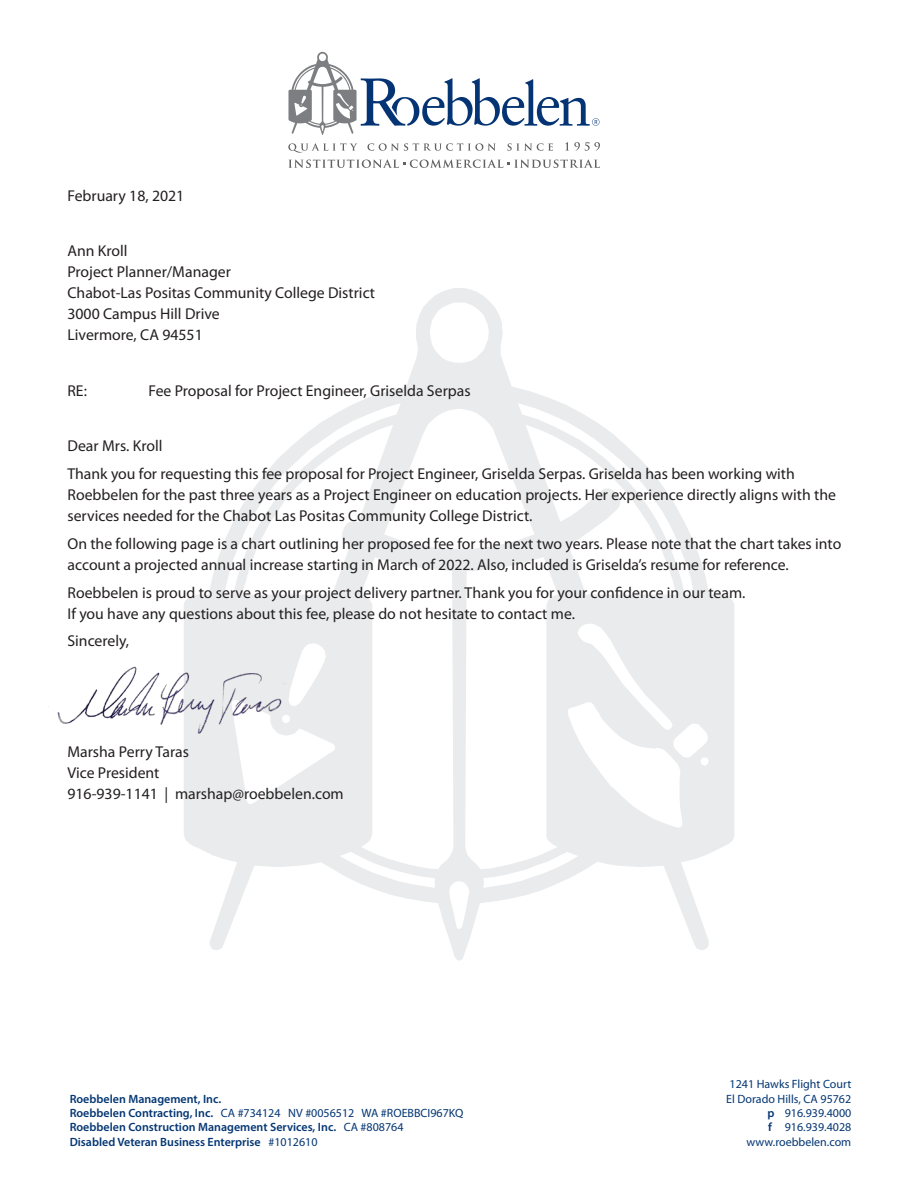
<style>
.page{position:relative;width:918px;height:1188px;background:#fff}
.page>*{position:absolute;margin:0;border:0;box-sizing:border-box;transform-origin:0 0}
.Body_Text{font:15.75px/21px "Myriad Pro";color:#231f20}
.t1{font:600 12px/14.4px "Myriad Pro";color:#043673}
.t2{font:12px/14.4px "Myriad Pro";color:#043673;text-align:right}
.s1{font-weight:400}
.s2{font-weight:600}
</style>
<div class="page">
<svg style="left:288px;top:143px;width:69px;height:10px"></svg>
<svg style="left:367px;top:143px;width:129px;height:8px"></svg>
<svg style="left:507px;top:143px;width:46px;height:8px"></svg>
<svg style="left:565px;top:142px;width:35px;height:9px"></svg>
<svg style="left:289px;top:159px;width:311px;height:9px"></svg>
<svg style="left:288px;top:52px;width:312px;height:83px"></svg>
<svg style="left:184px;top:288px;width:550px;height:673px"></svg>
<img style="left:57px;top:661px;width:238px;height:74px">
<p class="Body_Text" style="left:68px;top:185px;width:118px">February 18, 2021</p>
<p class="Body_Text" style="left:68px;top:240px;width:309px">Ann Kroll<br>Project Planner/Manager<br>Chabot-Las Positas Community College District<br>3000 Campus Hill Drive<br>Livermore, CA 94551</p>
<p class="Body_Text" style="left:68px;top:380px;width:21px">RE:</p>
<p class="Body_Text" style="left:149px;top:380px;width:324px">Fee Proposal for Project Engineer, Griselda Serpas</p>
<p class="Body_Text" style="left:68px;top:435px;width:96px">Dear Mrs. Kroll</p>
<p class="Body_Text" style="left:68px;top:463px;width:770px">Thank you for requesting this fee proposal for Project Engineer, Griselda Serpas. Griselda has been working with<br>Roebbelen for the past three years as a Project Engineer on education projects. Her experience directly aligns with the services needed for the Chabot Las Positas Community College District.</p>
<p class="Body_Text" style="left:68px;top:533px;width:775px">On the following page is a chart outlining her proposed fee for the next two years. Please note that the chart takes into account a projected annual increase starting in March of 2022. Also, included is Griselda’s resume for reference.</p>
<p class="Body_Text" style="left:68px;top:582px;width:680px">Roebbelen is proud to serve as your project delivery partner. Thank you for your confidence in our team.<br>If you have any questions about this fee, please do not hesitate to contact me.</p>
<p class="Body_Text" style="left:68px;top:630px;width:63px">Sincerely,</p>
<p class="Body_Text" style="left:68px;top:741px;width:278px">Marsha Perry Taras<br>Vice President<br>916-939-1141 | marshap@roebbelen.com</p>
<p class="t1" style="left:70px;top:1091px;width:395px">Roebbelen Management, Inc.<br>Roebbelen Contracting, Inc. <span class="s1">CA #734124 NV #0056512 WA #ROEBBCI967KQ </span>Roebbelen Construction Management Services, Inc. <span class="s1">CA #808764<br></span>Disabled Veteran Business Enterprise <span class="s1">#1012610</span></p>
<p class="t2" style="left:726px;top:1077px;width:127px">1241 Hawks Flight Court<br>El Dorado Hills, CA 95762 <span class="s2">p</span> 916.939.4000<br><span class="s2">f</span> 916.939.4028 www.roebbelen.com</p>
</div>
